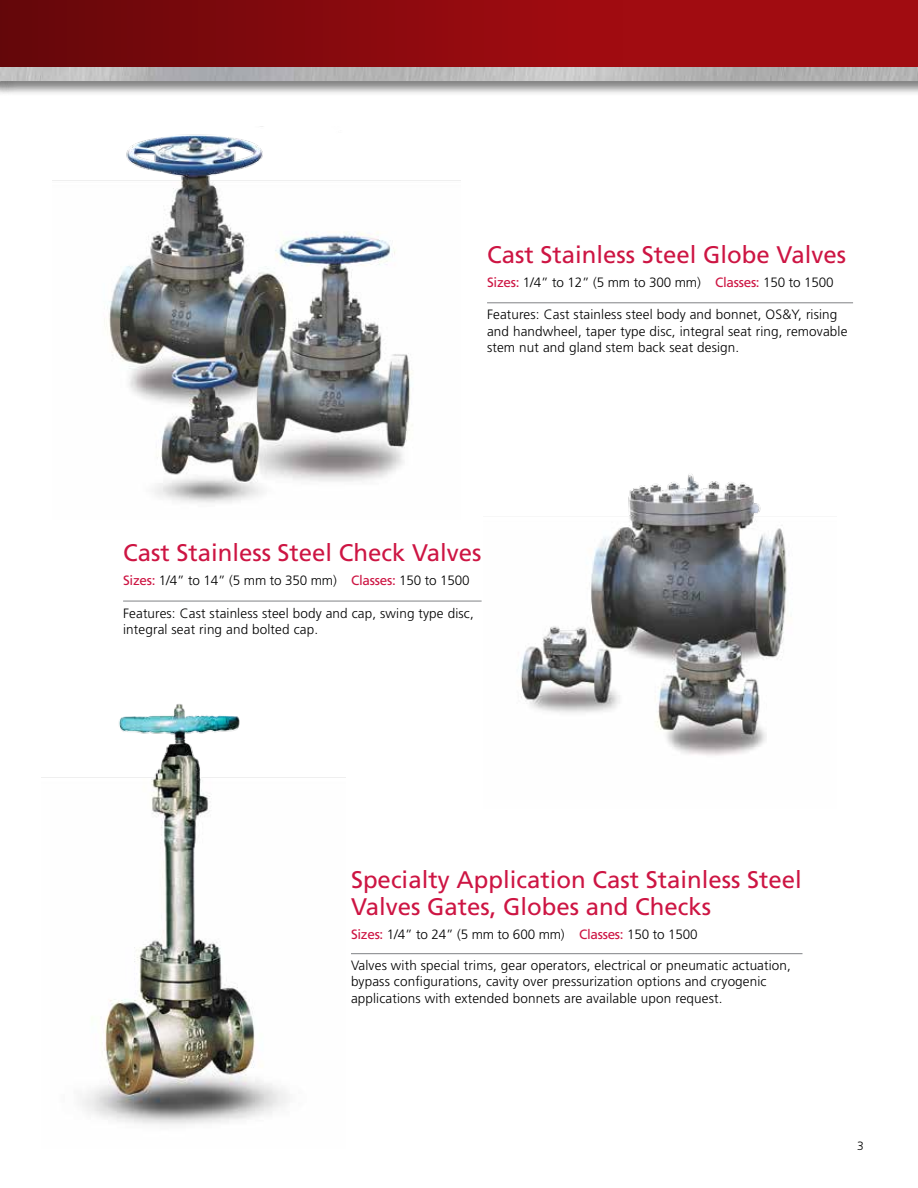
<style>
.page{position:relative;width:918px;height:1188px;background:#fff}
.page>*{position:absolute;margin:0;border:0;box-sizing:border-box;transform-origin:0 0}
.t1{font:24px/27px "Frutiger LT Std";color:#cd1543}
.t2{font:300 13.5px/16.2px "Frutiger LT Std";letter-spacing:.01em;color:#000}
.t3{font:300 13.5px "Frutiger LT Std";letter-spacing:-.01em;color:#000}
.t4{font:300 12px "Frutiger LT Std";color:#000}
.s1{font-weight:400;color:#cd1543}
</style>
<div class="page">
<div style="left:0;top:0;width:918px;height:68px;background:#a10c11"></div>
<div style="left:0;top:0;width:623px;height:69px;background:linear-gradient(to right,#64070a,#a50c11)"></div>
<img style="left:53px;top:126px;width:407px;height:377px">
<hr style="left:487px;top:302px;width:366px;height:1px;background:#808285">
<div style="left:0;top:66px;width:918px;height:30px;background:#000;opacity:.5"></div>
<img style="left:0;top:68px;width:918px;height:13px">
<img style="left:520px;top:474px;width:267px;height:282px">
<hr style="left:123px;top:601px;width:359px;height:1px;background:#808285">
<img style="left:41px;top:704px;width:305px;height:421px">
<hr style="left:351px;top:953px;width:451px;height:1px;background:#808285">
<h1 class="t1" style="left:487px;top:241px;width:360px">Cast Stainless Steel Globe Valves</h1>
<p class="t3" style="left:487px;top:275px;width:348px"><span class="s1">Sizes:</span> 1/4” to 12” (5 mm to 300 mm) <span class="s1">Classes:</span> 150 to 1500</p>
<p class="t2" style="left:487px;top:307px;width:362px">Features: Cast stainless steel body and bonnet, OS&amp;Y, rising and handwheel, taper type disc, integral seat ring, removable stem nut and gland stem back seat design.</p>
<h1 class="t1" style="left:123px;top:540px;width:360px">Cast Stainless Steel Check Valves</h1>
<p class="t3" style="left:123px;top:573px;width:348px"><span class="s1">Sizes:</span> 1/4” to 14” (5 mm to 350 mm) <span class="s1">Classes:</span> 150 to 1500</p>
<p class="t2" style="left:123px;top:605px;width:352px">Features: C ast stainless steel body and cap, swing type disc, integral seat ring and bolted cap.</p>
<h1 class="t1" style="left:351px;top:866px;width:452px">Specialty Application Cast Stainless Steel<br>Valves Gates, Globes and Checks</h1>
<p class="t3" style="left:351px;top:927px;width:348px"><span class="s1">Sizes:</span> 1/4” to 24” (5 mm to 600 mm) <span class="s1">Classes:</span> 150 to 1500</p>
<p class="t2" style="left:351px;top:958px;width:442px">Valves with special trims, gear operators, electrical or pneumatic actuation, bypass configurations, cavity over pressurization options and cryogenic applications with extended bonnets are available upon request.</p>
<p class="t4" style="left:857px;top:1140px;width:8px">3</p>
</div>
